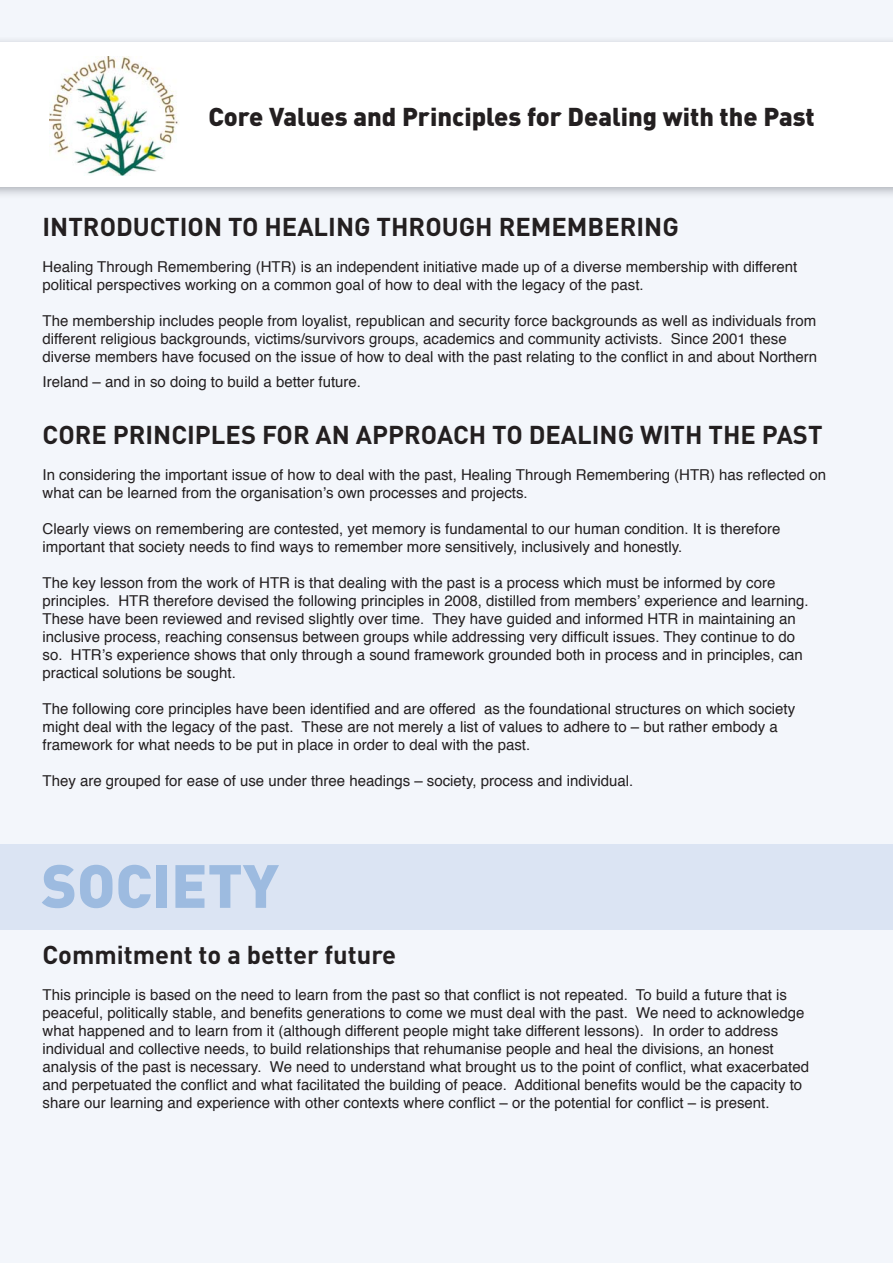
<style>
.page{position:relative;width:893px;height:1263px;background:#f3f6fb}
.page>*{position:absolute;margin:0;border:0;box-sizing:border-box;transform-origin:0 0}
.t1{font:900 60px "DIN";color:#9dbbe0}
.t2{font:700 25.5px "DIN";color:#231f20}
.t3{font:900 25.5px "DIN";color:#231f20}
.t4{font:15px/18px "Helvetica";color:#231f20}
</style>
<div class="page">
<div style="left:0;top:845px;width:893px;height:85px;background:#dbe4f3"></div>
<img style="left:0;top:37px;width:893px;height:161px">
<div style="left:0;top:43px;width:893px;height:144px;background:#fff"></div>
<img style="left:49px;top:56px;width:130px;height:119px">
<h2 class="t3" style="left:208px;top:107px;width:608px">Core Values and Principles for Dealing with the Past</h2>
<h2 class="t2" style="left:43px;top:218px;width:638px">INTRODUCTION TO HEALING THROUGH REMEMBERING</h2>
<p class="t4" style="left:43px;top:259px;width:756px">Healing Through Remembering (HTR) is an independent initiative made up of a diverse membership with different political perspectives working on a common goal of how to deal with the legacy of the past.</p>
<p class="t4" style="left:43px;top:313px;width:776px">The membership includes people from loyalist, republican and security force backgrounds as well as individuals from different religious backgrounds, victims/survivors groups, academics and community activists. Since 2001 these diverse members have focused on the issue of how to deal with the past relating to the conflict in and about Northern</p>
<p class="t4" style="left:43px;top:374px;width:320px">Ireland – and in so doing to build a better future.</p>
<h2 class="t2" style="left:43px;top:426px;width:781px">CORE PRINCIPLES FOR AN APPROACH TO DEALING WITH THE PAST</h2>
<p class="t4" style="left:43px;top:467px;width:785px">In considering the important issue of how to deal with the past, Healing Through Remembering (HTR) has reflected on what can be learned from the organisation’s own processes and projects.</p>
<p class="t4" style="left:43px;top:521px;width:739px">Clearly views on remembering are contested, yet memory is fundamental to our human condition. It is therefore important that society needs to find ways to remember more sensitively, inclusively and honestly.</p>
<p class="t4" style="left:43px;top:575px;width:768px">The key lesson from the work of HTR is that dealing with the past is a process which must be informed by core principles. HTR therefore devised the following principles in 2008, distilled from members’ experience and learning.<br>These have been reviewed and revised slightly over time. They have guided and informed HTR in maintaining an inclusive process, reaching consensus between groups while addressing very difficult issues. They continue to do so. HTR’s experience shows that only through a sound framework grounded both in process and in principles, can practical solutions be sought.</p>
<p class="t4" style="left:43px;top:701px;width:754px">The following core principles have been identified and are offered as the foundational structures on which society might deal with the legacy of the past. These are not merely a list of values to adhere to – but rather embody a framework for what needs to be put in place in order to deal with the past.</p>
<p class="t4" style="left:43px;top:773px;width:592px">They are grouped for ease of use under three headings – society, process and individual.</p>
<h1 class="t1" style="left:41px;top:865px;width:239px">SOCIETY</h1>
<h2 class="t2" style="left:43px;top:946px;width:355px">Commitment to a better future</h2>
<p class="t4" style="left:43px;top:987px;width:768px">This principle is based on the need to learn from the past so that conflict is not repeated. To build a future that is peaceful, politically stable, and benefits generations to come we must deal with the past. We need to acknowledge what happened and to learn from it (although different people might take different lessons). In order to address individual and collective needs, to build relationships that rehumanise people and heal the divisions, an honest analysis of the past is necessary. We need to understand what brought us to the point of conflict, what exacerbated and perpetuated the conflict and what facilitated the building of peace. Additional benefits would be the capacity to share our learning and experience with other contexts where conflict – or the potential for conflict – is present.</p>
</div>
